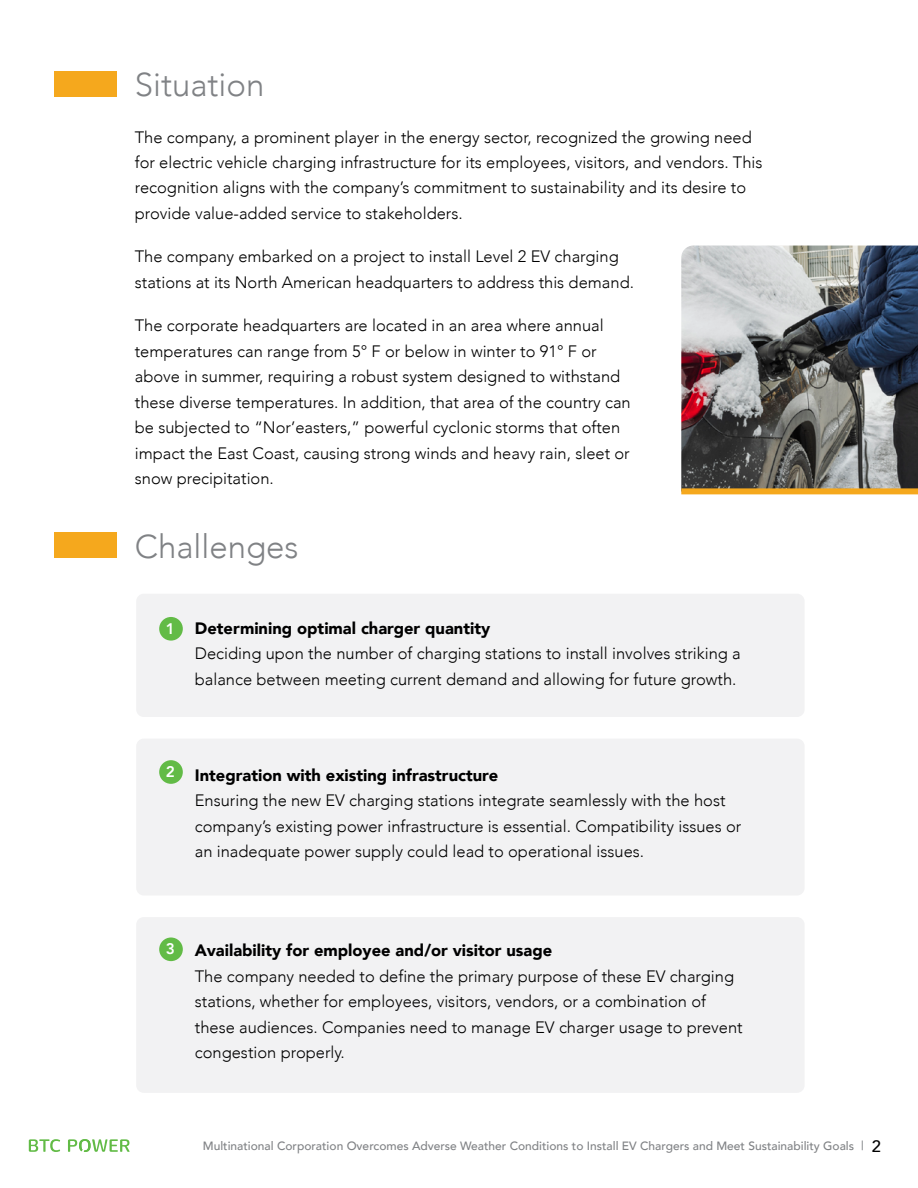
<style>
.page{position:relative;width:918px;height:1188px;background:#fff}
.page>*{position:absolute;margin:0;border:0;box-sizing:border-box;transform-origin:0 0}
.t1{font:300 33px "Avenir";color:#808285}
.t2{font:300 16.5px/25.5px "Avenir";color:#000}
.t3{font:900 16.5px "Avenir";color:#000}
.t4{font:800 15.3px "Avenir";color:#fff}
.t5{font:500 12px "Avenir";color:#808285}
.s1{font-weight:400;font-size:12.6px}
.s2{font-size:16.5px;color:#000}
</style>
<div class="page">
<svg style="left:29px;top:1139px;width:31px;height:13px"></svg>
<svg style="left:68px;top:1139px;width:62px;height:13px"></svg>
<div style="left:136px;top:917px;width:669px;height:176px;background:#f2f2f3;border-radius:8px"></div>
<div style="left:136px;top:739px;width:669px;height:156px;background:#f2f2f3;border-radius:8px"></div>
<div style="left:136px;top:594px;width:669px;height:123px;background:#f2f2f3;border-radius:8px"></div>
<div style="left:54px;top:71px;width:63px;height:25px;background:#f5a81d"></div>
<div style="left:54px;top:532px;width:63px;height:26px;background:#f5a81d"></div>
<div style="left:159px;top:617px;width:24px;height:24px;background:#62bb46;border-radius:50%"></div>
<div style="left:159px;top:760px;width:24px;height:24px;background:#62bb46;border-radius:50%"></div>
<div style="left:159px;top:938px;width:24px;height:23px;background:#62bb46;border-radius:50%"></div>
<img style="left:681px;top:246px;width:237px;height:242px">
<div style="left:681px;top:488px;width:237px;height:6px;background:#f5a81d"></div>
<h1 class="t1" style="left:135px;top:65px;width:131px">Situation</h1>
<p class="t2" style="left:135px;top:124px;width:629px">The company, a prominent player in the energy sector, recognized the growing need for electric vehicle charging infrastructure for its employees, visitors, and vendors. This recognition aligns with the company’s commitment to sustainability and its desire to provide value-added service to stakeholders.</p>
<p class="t2" style="left:135px;top:244px;width:501px">The company embarked on a project to install Level 2 EV charging stations at its North American headquarters to address this demand.</p>
<p class="t2" style="left:135px;top:313px;width:498px">The corporate headquarters are located in an area where annual temperatures can range from 5° F or below in winter to 91° F or above in summer, requiring a robust system designed to withstand these diverse temperatures. In addition, that area of the country can be subjected to “Nor’easters,” powerful cyclonic storms that often impact the East Coast, causing strong winds and heavy rain, sleet or snow precipitation.</p>
<h1 class="t1" style="left:135px;top:527px;width:165px">Challenges</h1>
<p class="t4" style="left:166px;top:617px;width:11px">1</p>
<p class="t3" style="left:195px;top:614px;width:297px">Determining optimal charger quantity</p>
<p class="t2" style="left:195px;top:641px;width:547px">Deciding upon the number of charging stations to install involves striking a balance between meeting current demand and allowing for future growth.</p>
<p class="t4" style="left:166px;top:760px;width:11px">2</p>
<p class="t3" style="left:195px;top:761px;width:305px">Integration with existing infrastructure</p>
<p class="t2" style="left:195px;top:788px;width:548px">Ensuring the new EV charging stations integrate seamlessly with the host company’s existing power infrastructure is essential. Compatibility issues or an inadequate power supply could lead to operational issues.</p>
<p class="t4" style="left:166px;top:937px;width:11px">3</p>
<p class="t3" style="left:195px;top:936px;width:359px">Availability for employee and/or visitor usage</p>
<p class="t2" style="left:195px;top:963px;width:549px">The company needed to define the primary purpose of these EV charging stations, whether for employees, visitors, vendors, or a combination of these audiences. Companies need to manage EV charger usage to prevent congestion properly.</p>
<p class="t5" style="left:203px;top:1136px;width:680px">Multinational Corporation Overcomes Adverse Weather Conditions to Install EV Chargers and Meet Sustainability Goals <span class="s1">|</span> <span class="s2">2</span></p>
</div>
